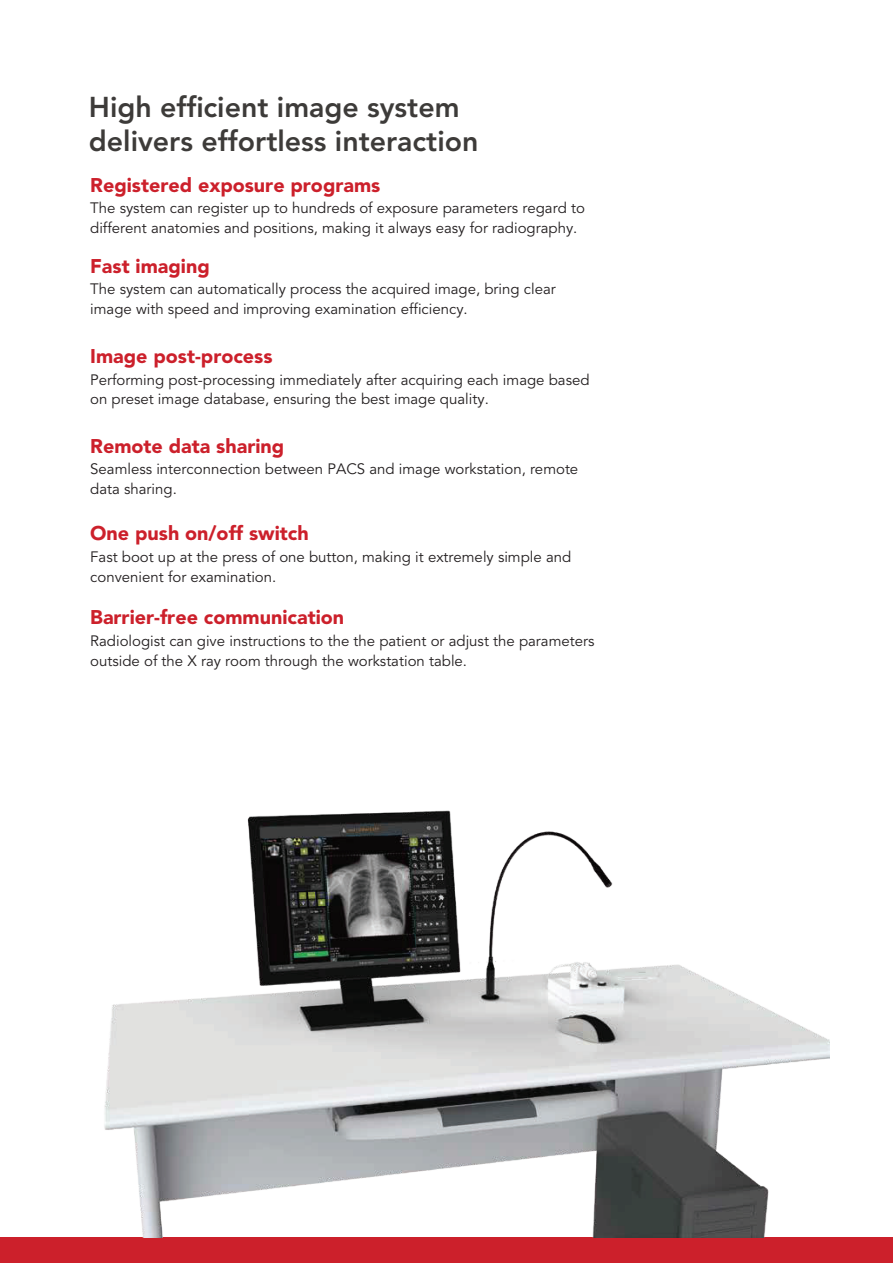
<style>
.page{position:relative;width:893px;height:1263px;background:#fff}
.page>*{position:absolute;margin:0;border:0;box-sizing:border-box;transform-origin:0 0}
.t1{font:800 28.5px/34.2px "Avenir LT Pro";color:#3d3b39}
.t2{font:900 19.8px "Avenir";color:#cc202b}
.t3{font:15px/19.8px "Avenir";color:#231f20}
</style>
<div class="page">
<div style="left:0;top:1237px;width:893px;height:26px;background:#cc202b"></div>
<img style="left:104px;top:810px;width:725px;height:427px">
<svg style="left:346px;top:967px;width:35px;height:9px"></svg>
<svg style="left:262px;top:827px;width:16px;height:11px"></svg>
<h1 class="t1" style="left:89px;top:90px;width:391px">High efficient image system delivers effortless interaction</h1>
<h2 class="t2" style="left:90px;top:173px;width:292px">Registered exposure programs</h2>
<p class="t3" style="left:90px;top:199px;width:496px">The system can register up to hundreds of exposure parameters regard to different anatomies and positions, making it always easy for radiography.</p>
<h2 class="t2" style="left:90px;top:254px;width:121px">Fast imaging</h2>
<p class="t3" style="left:90px;top:280px;width:467px">The system can automatically process the acquired image, bring clear image with speed and improving examination efficiency.</p>
<h2 class="t2" style="left:90px;top:344px;width:184px">Image post-process</h2>
<p class="t3" style="left:90px;top:370px;width:501px">Performing post-processing immediately after acquiring each image based on preset image database, ensuring the best image quality.</p>
<h2 class="t2" style="left:90px;top:434px;width:196px">Remote data sharing</h2>
<p class="t3" style="left:90px;top:459px;width:490px">Seamless interconnection between PACS and image workstation, remote data sharing.</p>
<h2 class="t2" style="left:90px;top:521px;width:220px">One push on/off switch</h2>
<p class="t3" style="left:90px;top:547px;width:483px">Fast boot up at the press of one button, making it extremely simple and convenient for examination.</p>
<h2 class="t2" style="left:90px;top:605px;width:255px">Barrier-free communication</h2>
<p class="t3" style="left:90px;top:631px;width:506px">Radiologist can give instructions to the the patient or adjust the parameters outside of the X ray room through the workstation table.</p>
</div>
